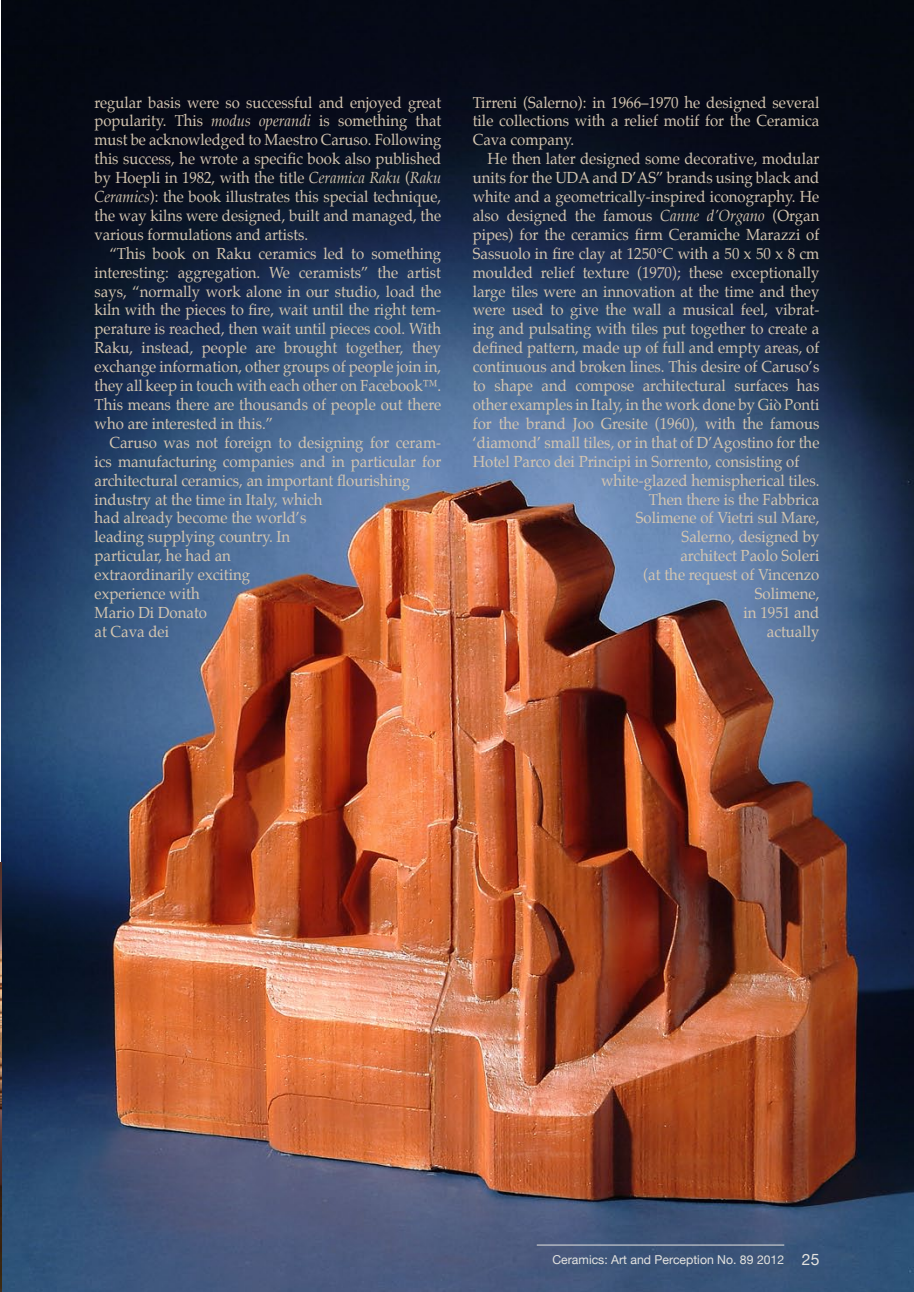
<style>
.page{position:relative;width:914px;height:1292px;background:#fff}
.page>*{position:absolute;margin:0;border:0;box-sizing:border-box;transform-origin:0 0}
.body_copy{font:15.75px/18.9px "Palatino";color:#d5c6b0;text-align:justify;scale:.95 1}
.body_copy-2{font:15.75px/18.9px "Palatino";color:#d5c6b0;text-align:justify;scale:.94 1}
.t1{font:15.75px "Helvetica Neue";color:#e4e3e0}
.t2{font:12.25px "Helvetica Neue";color:#e4e3e0}
.s1{font-style:italic}
</style>
<div class="page">
<img style="left:1px;top:0;width:913px;height:1292px">
<hr style="left:536px;top:1244px;width:248px;height:1px;background:#e4e3e0">
<img style="left:0;top:862px;width:1px;height:430px">
<p class="body_copy-2" style="left:94px;top:93px;width:370px">regular basis were so successful and enjoyed great popularity. This <span class="s1">modus operandi</span> is something that must be acknowledged to Maestro Caruso. Following this success, he wrote a specific book also published by Hoepli in 1982, with the title <span class="s1">Ceramica Raku</span> (<span class="s1">Raku Ceramics</span>): the book illustrates this special technique, the way kilns were designed, built and managed, the various formulations and artists.</p>
<p class="body_copy" style="left:94px;top:244px;width:366px;text-indent:15px">“This book on Raku ceramics led to something interesting: aggregation. We ceramists” the artist says, “normally work alone in our studio, load the kiln with the pieces to fire, wait until the right tem&shy;perature is reached, then wait until pieces cool. With Raku, instead, people are brought together, they exchange information, other groups of people join in, they all keep in touch with each other on Facebook™.<br>This means there are thousands of people out there who are interested in this.”</p>
<p class="body_copy" style="left:94px;top:433px;width:366px;text-indent:15px">Caruso was not foreign to designing for ceram&shy;ics manufacturing companies and in particular for architectural ceramics, an important flourishing</p>
<p class="body_copy" style="left:94px;top:489px;width:241px">industry at the time in Italy, which</p>
<p class="body_copy" style="left:94px;top:508px;width:224px">had already become the world’s</p>
<p class="body_copy" style="left:94px;top:527px;width:207px">leading supplying country. In</p>
<p class="body_copy" style="left:94px;top:546px;width:145px">particular, he had an</p>
<p class="body_copy" style="left:94px;top:565px;width:165px">extraordinarily exciting</p>
<p class="body_copy" style="left:94px;top:584px;width:112px">experience with</p>
<p class="body_copy" style="left:94px;top:603px;width:120px">Mario Di Donato</p>
<p class="body_copy" style="left:94px;top:622px;width:80px">at Cava dei</p>
<p class="body_copy" style="left:472px;top:93px;width:366px">Tirreni (Salerno): in 1966–1970 he designed several tile collections with a relief motif for the Ceramica Cava company.</p>
<p class="body_copy" style="left:472px;top:149px;width:366px;text-indent:15px">He then later designed some decorative, modular units for the UDA and D’AS” brands using black and white and a geometrically-inspired iconography. He also designed the famous <span class="s1">Canne d’Organo</span> (Organ pipes) for the ceramics firm Ceramiche Marazzi of Sassuolo in fire clay at 1250°C with a 50 x 50 x 8 cm moulded relief texture (1970); these exceptionally large tiles were an innovation at the time and they were used to give the wall a musical feel, vibrat&shy;ing and pulsating with tiles put together to create a defined pattern, made up of full and empty areas, of continuous and broken lines. This desire of Caruso’s to shape and compose architectural surfaces has other examples in Italy, in the work done by Giò Ponti for the brand Joo Gresite (1960), with the famous ‘diamond’ small tiles, or in that of D’Agostino for the Hotel Parco dei Principi in Sorrento, consisting of</p>
<p class="body_copy" style="left:601px;top:471px;width:231px">white-glazed hemispherical tiles.</p>
<p class="body_copy" style="left:649px;top:489px;width:181px">Then there is the Fabbrica</p>
<p class="body_copy" style="left:635px;top:508px;width:195px">Solimene of Vietri sul Mare,</p>
<p class="body_copy" style="left:681px;top:527px;width:147px">Salerno, designed by</p>
<p class="body_copy" style="left:680px;top:546px;width:148px">architect Paolo Soleri</p>
<p class="body_copy" style="left:643px;top:565px;width:187px">(at the request of Vincenzo</p>
<p class="body_copy" style="left:754px;top:584px;width:70px">Solimene,</p>
<p class="body_copy" style="left:743px;top:603px;width:81px">in 1951 and</p>
<p class="body_copy" style="left:766px;top:622px;width:57px">actually</p>
<p class="t2" style="left:552px;top:1249px;width:233px">Ceramics: Art and Perception No. 89 2012</p>
<p class="t1" style="left:801px;top:1245px;width:19px">25</p>
</div>
